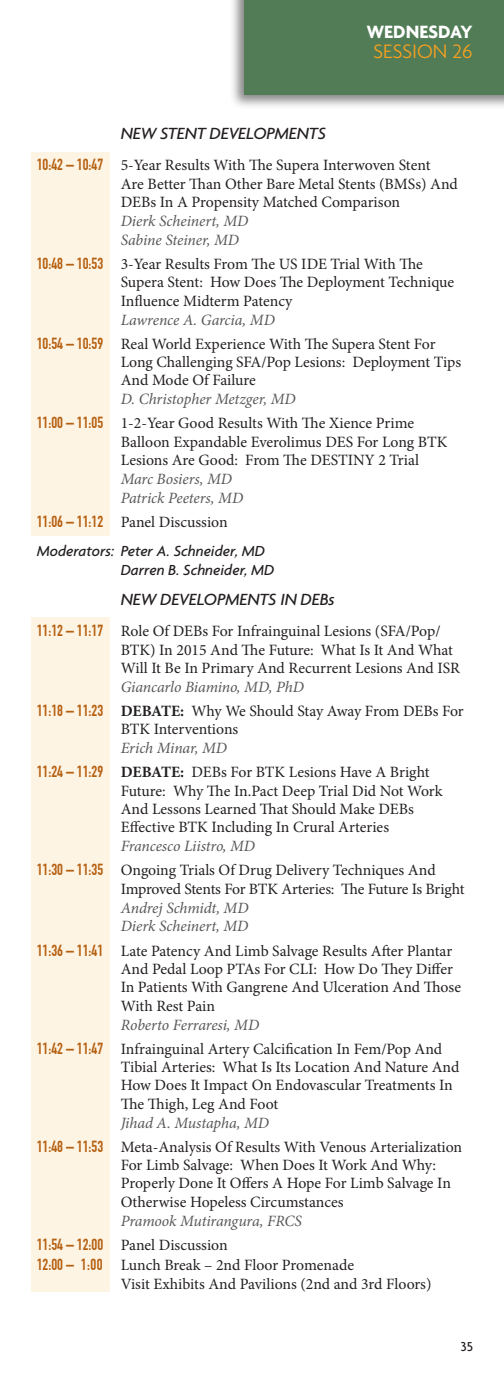
<style>
.page{position:relative;width:504px;height:1386px;background:#fff}
.page>*{position:absolute;margin:0;border:0;box-sizing:border-box;transform-origin:0 0}
.t1{font:300 21px "Agenda";color:#f8a01f}
.t2{font:700 19.25px "Agenda";color:#fff}
.t3{font:italic 500 17.5px "Agenda";letter-spacing:-.01em;color:#231f20}
.t4{font:15.75px/18.4px "Minion Pro";color:#231f20}
.t5{font:italic 15.75px "Minion Pro";letter-spacing:-.005em;color:#57585a}
.t6{font:italic 500 15.75px "Agenda";color:#231f20}
.t7{font:15.75px "Minion Pro";letter-spacing:-.02em;color:#231f20}
.t8{font:500 14px "Agenda";color:#231f20}
.s1{font-family:"DIN Condensed";font-weight:700;color:#b56011}
.s2{font-weight:700}
</style>
<div class="page">
<div style="left:229px;top:0;width:275px;height:110px;background:#231f20;opacity:.55"></div>
<div style="left:244px;top:0;width:260px;height:94px;background:#517c56"></div>
<div style="left:32px;top:152px;width:78px;height:384px;background:#fef4e4"></div>
<div style="left:32px;top:617px;width:78px;height:675px;background:#fef4e4"></div>
<p class="t2" style="left:367px;top:20px;width:107px">WEDNESDAY</p>
<p class="t1" style="left:374px;top:38px;width:100px">SESSION 26</p>
<p class="t3" style="left:121px;top:123px;width:207px">NEW STENT DEVELOPMENTS</p>
<p class="t4" style="left:37px;top:156px;width:395px"><span class="s1">10:42 – 10:47</span> 5-Year Results With The Supera Interwoven Stent</p>
<p class="t4" style="left:121px;top:175px;width:339px">Are Better Than Other Bare Metal Stents (BMSs) And</p>
<p class="t4" style="left:121px;top:193px;width:281px">DEBs In A Propensity Matched Comparison</p>
<p class="t5" style="left:121px;top:210px;width:129px">Dierk Scheinert, MD</p>
<p class="t5" style="left:121px;top:229px;width:120px">Sabine Steiner, MD</p>
<p class="t4" style="left:37px;top:255px;width:388px"><span class="s1">10:48 – 10:53</span> 3-Year Results From The US IDE Trial With The</p>
<p class="t4" style="left:121px;top:273px;width:335px">Supera Stent: How Does The Deployment Technique</p>
<p class="t4" style="left:121px;top:292px;width:173px">Influence Midterm Patency</p>
<p class="t5" style="left:121px;top:309px;width:156px">Lawrence A. Garcia, MD</p>
<p class="t4" style="left:37px;top:335px;width:400px"><span class="s1">10:54 – 10:59</span> Real World Experience With The Supera Stent For</p>
<p class="t4" style="left:121px;top:353px;width:342px">Long Challenging SFA/Pop Lesions: Deployment Tips<br>And Mode Of Failure</p>
<p class="t5" style="left:121px;top:389px;width:177px">D. Christopher Metzger, MD</p>
<p class="t4" style="left:37px;top:414px;width:379px"><span class="s1">11:00 – 11:05</span> 1-2-Year Good Results With The Xience Prime</p>
<p class="t4" style="left:121px;top:433px;width:328px">Balloon Expandable Everolimus DES For Long BTK</p>
<p class="t4" style="left:121px;top:451px;width:300px">Lesions Are Good: From The DESTINY 2 Trial</p>
<p class="t5" style="left:121px;top:468px;width:113px">Marc Bosiers, MD</p>
<p class="t5" style="left:121px;top:487px;width:124px">Patrick Peeters, MD</p>
<p class="t4" style="left:37px;top:513px;width:192px"><span class="s1">11:06 – 11:12</span> Panel Discussion</p>
<p class="t6" style="left:37px;top:542px;width:230px">Moderators: Peter A. Schneider, MD</p>
<p class="t6" style="left:121px;top:561px;width:155px">Darren B. Schneider, MD</p>
<p class="t3" style="left:121px;top:589px;width:216px">NEW DEVELOPMENTS IN DEBs</p>
<p class="t4" style="left:37px;top:622px;width:405px"><span class="s1">11:12 – 11:17</span> Role Of DEBs For Infrainguinal Lesions (SFA/Pop/</p>
<p class="t4" style="left:121px;top:640px;width:334px">BTK) In 2015 And The Future: What Is It And What</p>
<p class="t4" style="left:121px;top:659px;width:341px">Will It Be In Primary And Recurrent Lesions And ISR</p>
<p class="t5" style="left:121px;top:676px;width:185px">Giancarlo Biamino, MD, PhD</p>
<p class="t4" style="left:37px;top:702px;width:429px"><span class="s1">11:18 – 11:23</span> <span class="s2">DEBATE:</span> Why We Should Stay Away From DEBs For</p>
<p class="t4" style="left:121px;top:720px;width:119px">BTK Interventions</p>
<p class="t5" style="left:121px;top:737px;width:108px">Erich Minar, MD</p>
<p class="t4" style="left:37px;top:763px;width:394px"><span class="s1">11:24 – 11:29</span> <span class="s2">DEBATE:</span> DEBs For BTK Lesions Have A Bright</p>
<p class="t4" style="left:121px;top:781px;width:323px">Future: Why The In.Pact Deep Trial Did Not Work</p>
<p class="t4" style="left:121px;top:800px;width:295px">And Lessons Learned That Should Make DEBs</p>
<p class="t4" style="left:121px;top:818px;width:270px">Effective BTK Including In Crural Arteries</p>
<p class="t5" style="left:121px;top:835px;width:136px">Francesco Liistro, MD</p>
<p class="t4" style="left:37px;top:861px;width:400px"><span class="s1">11:30 – 11:35</span> Ongoing Trials Of Drug Delivery Techniques And</p>
<p class="t7" style="left:121px;top:878px;width:345px">Improved Stents For BTK Arteries: The Future Is Bright</p>
<p class="t5" style="left:121px;top:897px;width:129px">Andrej Schmidt, MD</p>
<p class="t5" style="left:121px;top:916px;width:129px">Dierk Scheinert, MD</p>
<p class="t4" style="left:37px;top:941px;width:417px"><span class="s1">11:36 – 11:41</span> Late Patency And Limb Salvage Results After Plantar</p>
<p class="t4" style="left:121px;top:960px;width:334px">And Pedal Loop PTAs For CLI: How Do They Differ</p>
<p class="t4" style="left:121px;top:978px;width:342px">In Patients With Gangrene And Ulceration And Those<br>With Rest Pain</p>
<p class="t5" style="left:121px;top:1014px;width:140px">Roberto Ferraresi, MD</p>
<p class="t4" style="left:37px;top:1039px;width:407px"><span class="s1">11:42 – 11:47</span> Infrainguinal Artery Calcification In Fem/Pop And</p>
<p class="t4" style="left:121px;top:1058px;width:340px">Tibial Arteries: What Is Its Location And Nature And</p>
<p class="t4" style="left:121px;top:1076px;width:334px">How Does It Impact On Endovascular Treatments In<br>The Thigh, Leg And Foot</p>
<p class="t5" style="left:121px;top:1112px;width:150px">Jihad A. Mustapha, MD</p>
<p class="t4" style="left:37px;top:1138px;width:427px"><span class="s1">11:48 – 11:53</span> Meta-Analysis Of Results With Venous Arterialization</p>
<p class="t4" style="left:121px;top:1156px;width:317px">For Limb Salvage: When Does It Work And Why:</p>
<p class="t4" style="left:121px;top:1174px;width:332px">Properly Done It Offers A Hope For Limb Salvage In</p>
<p class="t4" style="left:121px;top:1193px;width:224px">Otherwise Hopeless Circumstances</p>
<p class="t5" style="left:121px;top:1210px;width:183px">Pramook Mutirangura, FRCS</p>
<p class="t4" style="left:37px;top:1236px;width:192px"><span class="s1">11:54 – 12:00</span> Panel Discussion</p>
<p class="t4" style="left:37px;top:1256px;width:319px"><span class="s1">12:00 – 1:00</span> Lunch Break – 2nd Floor Promenade</p>
<p class="t4" style="left:121px;top:1275px;width:312px">Visit Exhibits And Pavilions (2nd and 3rd Floors)</p>
<p class="t8" style="left:461px;top:1338px;width:14px">35</p>
</div>
